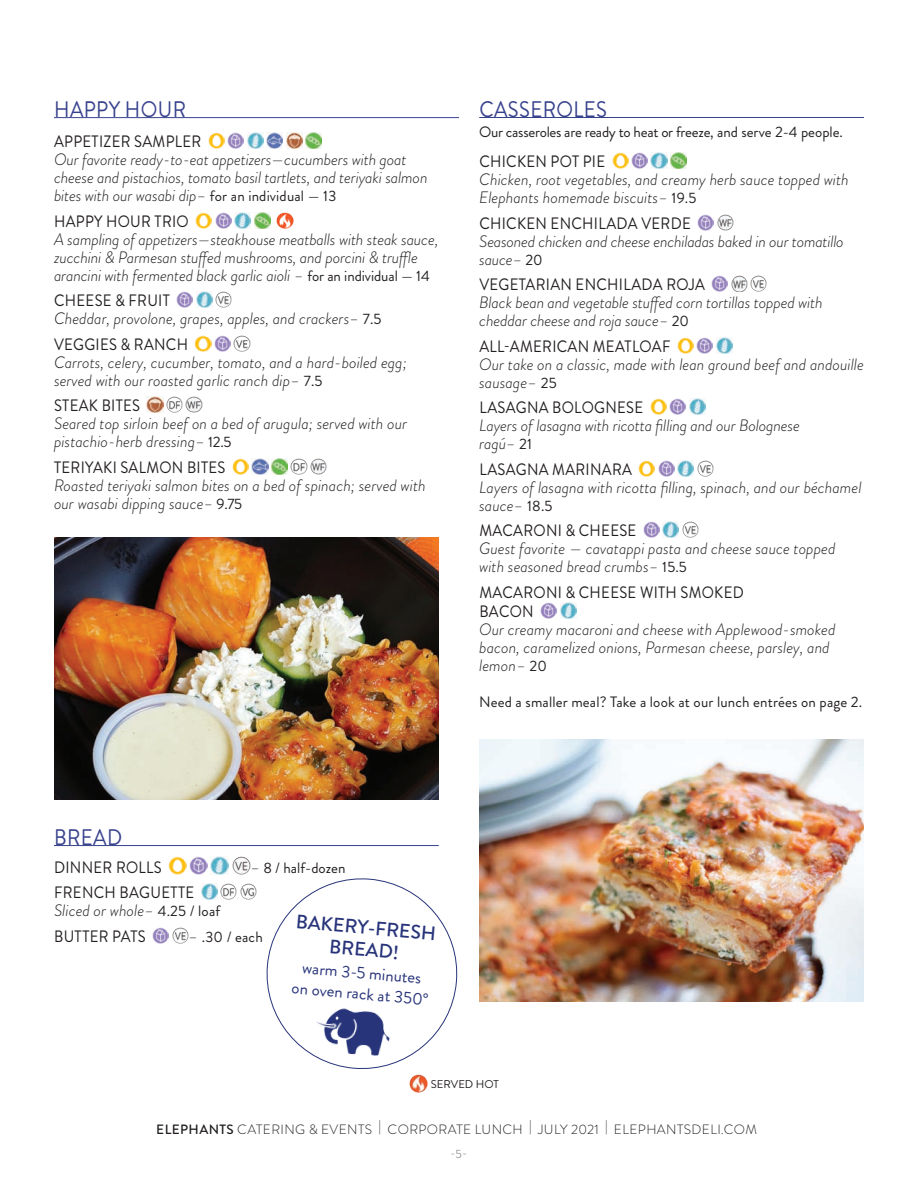
<style>
.page{position:relative;width:918px;height:1188px;background:#fff}
.page>*{position:absolute;margin:0;border:0;box-sizing:border-box;transform-origin:0 0}
.t1{font:22.5px "Brandon Grotesque";letter-spacing:.02em;color:#37428c;scale:.9 1}
.t2{font:500 19.5px/22px "Brandon Grotesque";color:#28347a;text-align:center}
.t3{font:16.8px/20.9px "Brandon Grotesque";color:#28347a;text-align:center}
.t4{font:italic 300 16.5px/18px "Brandon Grotesque";color:#231f20}
.t5{font:16.5px/19.5px "Brandon Grotesque";letter-spacing:.02em;color:#231f20;scale:.9 1}
.t6{font:15px "Brandon Grotesque";color:#231f20}
.t7{font:15px "Brandon Grotesque";letter-spacing:-.02em;color:#231f20}
.t8{font:300 13.5px "Brandon Grotesque";letter-spacing:.03em;color:#231f20}
.t9{font:12px "Brandon Grotesque";color:#9a999a}
.t10{font:11.25px "Brandon Grotesque";color:#231f20}
.s1{font-weight:400;font-style:normal;font-size:15px}
.s2{font-weight:400;font-style:normal}
.s3{font-weight:300;font-style:italic;font-size:16.5px}
.s4{font-weight:300;font-style:italic}
.s5{font-size:15px}
.s6{font-weight:500}
</style>
<div class="page">
<img style="left:54px;top:538px;width:385px;height:262px">
<img style="left:479px;top:740px;width:385px;height:262px">
<img style="left:208px;top:133px;width:16px;height:16px">
<img style="left:228px;top:133px;width:16px;height:16px">
<img style="left:247px;top:133px;width:16px;height:16px">
<img style="left:267px;top:133px;width:16px;height:16px">
<img style="left:286px;top:133px;width:16px;height:16px">
<img style="left:306px;top:133px;width:16px;height:16px">
<img style="left:196px;top:212px;width:16px;height:16px">
<img style="left:215px;top:212px;width:16px;height:16px">
<img style="left:235px;top:212px;width:16px;height:16px">
<img style="left:254px;top:212px;width:16px;height:16px">
<img style="left:277px;top:212px;width:16px;height:16px">
<img style="left:177px;top:292px;width:16px;height:16px">
<img style="left:196px;top:292px;width:16px;height:16px">
<img style="left:216px;top:292px;width:16px;height:16px">
<img style="left:195px;top:335px;width:16px;height:16px">
<img style="left:214px;top:335px;width:17px;height:16px">
<img style="left:234px;top:335px;width:16px;height:16px">
<img style="left:147px;top:397px;width:16px;height:16px">
<img style="left:166px;top:397px;width:17px;height:16px">
<img style="left:186px;top:397px;width:16px;height:16px">
<img style="left:232px;top:458px;width:17px;height:16px">
<img style="left:252px;top:458px;width:16px;height:16px">
<img style="left:271px;top:458px;width:17px;height:16px">
<img style="left:291px;top:458px;width:16px;height:16px">
<img style="left:310px;top:458px;width:16px;height:16px">
<hr style="left:54px;top:117px;width:405px;height:1px;background:#37428c">
<hr style="left:479px;top:117px;width:385px;height:1px;background:#37428c">
<img style="left:612px;top:153px;width:16px;height:16px">
<img style="left:632px;top:153px;width:16px;height:16px">
<img style="left:651px;top:153px;width:16px;height:16px">
<img style="left:670px;top:153px;width:17px;height:16px">
<img style="left:698px;top:214px;width:16px;height:16px">
<img style="left:717px;top:214px;width:16px;height:16px">
<img style="left:712px;top:276px;width:16px;height:16px">
<img style="left:731px;top:276px;width:16px;height:16px">
<img style="left:751px;top:276px;width:16px;height:16px">
<img style="left:677px;top:337px;width:16px;height:16px">
<img style="left:697px;top:337px;width:16px;height:16px">
<img style="left:716px;top:337px;width:16px;height:16px">
<img style="left:650px;top:399px;width:16px;height:16px">
<img style="left:670px;top:399px;width:16px;height:16px">
<img style="left:689px;top:399px;width:16px;height:16px">
<img style="left:639px;top:460px;width:16px;height:16px">
<img style="left:658px;top:460px;width:16px;height:16px">
<img style="left:678px;top:460px;width:16px;height:16px">
<img style="left:697px;top:460px;width:16px;height:16px">
<img style="left:643px;top:522px;width:16px;height:16px">
<img style="left:663px;top:522px;width:16px;height:16px">
<img style="left:682px;top:522px;width:16px;height:16px">
<img style="left:541px;top:603px;width:16px;height:16px">
<img style="left:560px;top:603px;width:16px;height:16px">
<hr style="left:54px;top:845px;width:385px;height:1px;background:#37428c">
<img style="left:169px;top:856px;width:17px;height:18px">
<img style="left:190px;top:856px;width:18px;height:18px">
<img style="left:211px;top:856px;width:18px;height:18px">
<img style="left:232px;top:856px;width:18px;height:18px">
<img style="left:201px;top:884px;width:16px;height:16px">
<img style="left:221px;top:884px;width:16px;height:16px">
<img style="left:240px;top:884px;width:16px;height:16px">
<img style="left:153px;top:927px;width:16px;height:16px">
<img style="left:172px;top:927px;width:16px;height:16px">
<svg style="left:266px;top:878px;width:192px;height:191px"></svg>
<img style="left:312px;top:1004px;width:82px;height:58px">
<img style="left:409px;top:1075px;width:18px;height:18px">
<h1 class="t1" style="left:54px;top:94px;width:148px">HAPPY HOUR</h1>
<h1 class="t1" style="left:479px;top:94px;width:143px">CASSEROLES</h1>
<p class="t5" style="left:479px;top:152px;width:141px">CHICKEN POT PIE</p>
<p class="t4" style="left:479px;top:171px;width:371px">Chicken, root vegetables, and creamy herb sauce topped with<br>Elephants homemade biscuits– <span class="s1">19.5</span></p>
<p class="t5" style="left:479px;top:214px;width:237px">CHICKEN ENCHILADA VERDE</p>
<p class="t4" style="left:479px;top:232px;width:366px">Seasoned chicken and cheese enchiladas baked in our tomatillo sauce– <span class="s1">20</span></p>
<p class="t5" style="left:479px;top:275px;width:252px">VEGETARIAN ENCHILADA ROJA</p>
<p class="t4" style="left:479px;top:294px;width:345px">Black bean and vegetable stuffed corn tortillas topped with cheddar cheese and roja sauce– <span class="s1">20</span></p>
<p class="t5" style="left:479px;top:337px;width:214px">ALL-AMERICAN MEATLOAF</p>
<p class="t4" style="left:479px;top:355px;width:386px">Our take on a classic, made with lean ground beef and andouille sausage– <span class="s1">25</span></p>
<p class="t5" style="left:479px;top:398px;width:184px">LASAGNA BOLOGNESE</p>
<p class="t4" style="left:479px;top:417px;width:322px">Layers of lasagna with ricotta filling and our Bolognese ragú– <span class="s1">21</span></p>
<p class="t5" style="left:479px;top:460px;width:171px">LASAGNA MARINARA</p>
<p class="t4" style="left:479px;top:478px;width:384px">Layers of lasagna with ricotta filling, spinach, and our béchamel sauce– <span class="s1">18.5</span></p>
<p class="t5" style="left:479px;top:521px;width:176px">MACARONI &amp; CHEESE</p>
<p class="t4" style="left:479px;top:540px;width:358px">Guest favorite — cavatappi pasta and cheese sauce topped with seasoned bread crumbs– <span class="s1">15.5</span></p>
<p class="t5" style="left:479px;top:583px;width:295px">MACARONI &amp; CHEESE WITH SMOKED<br>BACON</p>
<p class="t4" style="left:479px;top:621px;width:358px">Our creamy macaroni and cheese with Applewood-smoked bacon, caramelized onions, Parmesan cheese, parsley, and lemon– <span class="s1">20</span></p>
<p class="t6" style="left:479px;top:692px;width:385px">Need a smaller meal? Take a look at our lunch entrées on page 2.</p>
<p class="t7" style="left:479px;top:122px;width:365px">Our casseroles are ready to heat or freeze, and serve 2-4 people.</p>
<p class="t5" style="left:54px;top:132px;width:165px">APPETIZER SAMPLER</p>
<p class="t4" style="left:54px;top:151px;width:375px">Our favorite ready-to-eat appetizers—cucumbers with goat cheese and pistachios, tomato basil tartlets, and teriyaki salmon bites with our wasabi dip– <span class="s1">for an individual — 13</span></p>
<p class="t5" style="left:54px;top:212px;width:151px">HAPPY HOUR TRIO</p>
<p class="t4" style="left:54px;top:230px;width:386px">A sampling of appetizers—steakhouse meatballs with steak sauce, zucchini &amp; Parmesan stuffed mushrooms, and porcini &amp; truffle arancini with fermented black garlic aioli – <span class="s1">for an individual — 14</span></p>
<p class="t4" style="left:54px;top:292px;width:329px"><span class="s2">CHEESE &amp; FRUIT<br></span>Cheddar, provolone, grapes, apples, and crackers– <span class="s1">7.5</span></p>
<p class="t5" style="left:54px;top:335px;width:150px">VEGGIES &amp; RANCH</p>
<p class="t4" style="left:54px;top:353px;width:355px">Carrots, celery, cucumber, tomato, and a hard-boiled egg; served with our roasted garlic ranch dip– <span class="s1">7.5</span></p>
<p class="t5" style="left:54px;top:396px;width:97px">STEAK BITES</p>
<p class="t4" style="left:54px;top:415px;width:355px">Seared top sirloin beef on a bed of arugula; served with our pistachio-herb dressing– <span class="s1">12.5</span></p>
<p class="t5" style="left:54px;top:458px;width:192px">TERIYAKI SALMON BITES</p>
<p class="t4" style="left:54px;top:476px;width:373px">Roasted teriyaki salmon bites on a bed of spinach; served with our wasabi dipping sauce– <span class="s1">9.75</span></p>
<h1 class="t1" style="left:54px;top:822px;width:77px">BREAD</h1>
<p class="t5" style="left:54px;top:858px;width:121px">DINNER ROLLS</p>
<p class="t6" style="left:250px;top:857px;width:97px"><span class="s3">–</span> 8 / half-dozen</p>
<p class="t5" style="left:54px;top:884px;width:186px;line-height:18px">FRENCH BAGUETTE<br><span class="s4">Sliced or whole–</span> <span class="s5">4.25 / loaf</span></p>
<p class="t5" style="left:54px;top:927px;width:103px">BUTTER PATS</p>
<p class="t6" style="left:188px;top:926px;width:76px"><span class="s3">–</span> .30 / each</p>
<p class="t3" style="left:294px;top:957px;width:139px;rotate:5deg">warm 3-5 minutes on oven rack at 350°</p>
<p class="t2" style="left:297px;top:910px;width:142px;rotate:5deg">BAKERY-FRESH<br>BREAD!</p>
<p class="t10" style="left:431px;top:1076px;width:70px">SERVED HOT</p>
<p class="t8" style="left:156px;top:1120px;width:602px"><span class="s6">ELEPHANTS</span> CATERING &amp; EVENTS | CORPORATE LUNCH | JULY 2021 | ELEPHANTSDELI.COM</p>
<p class="t9" style="left:450px;top:1145px;width:18px">-5-</p>
</div>
